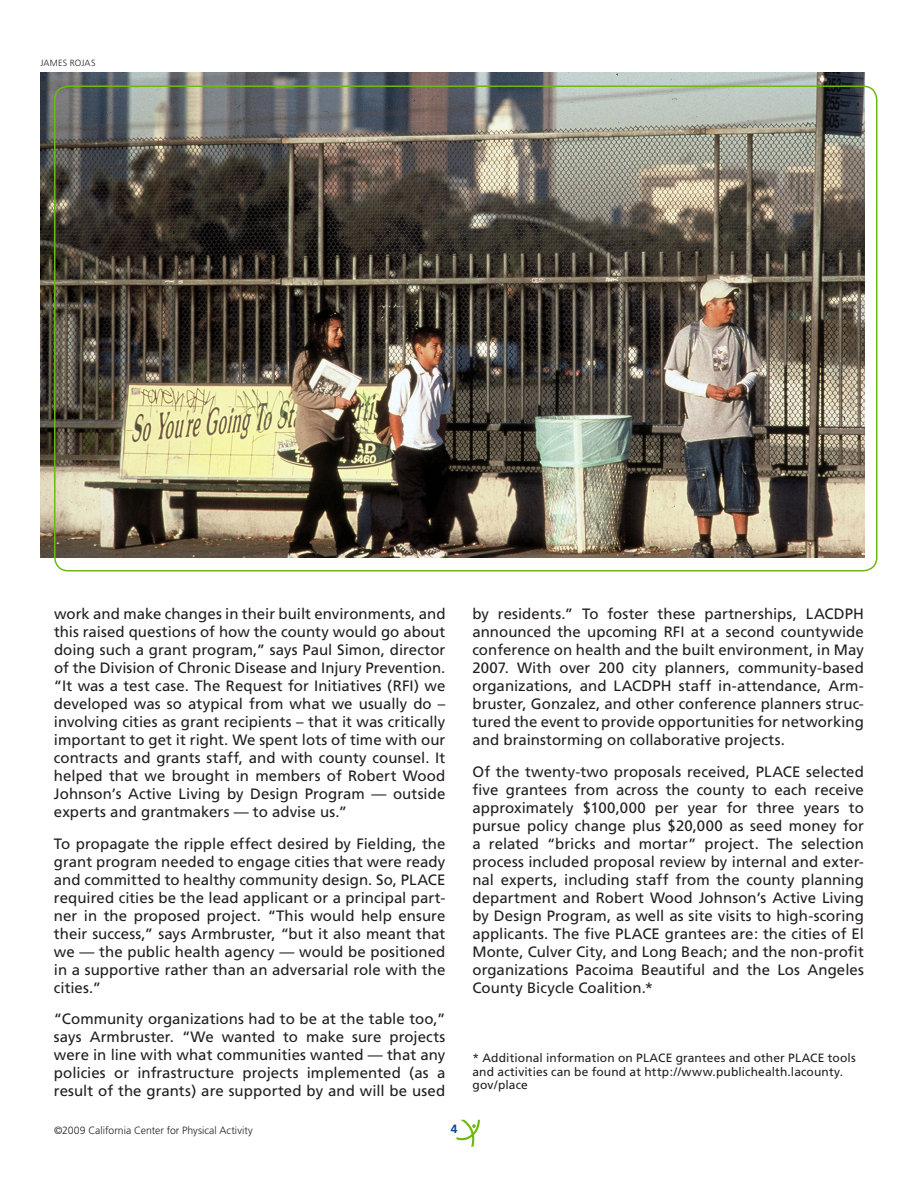
<style>
.page{position:relative;width:918px;height:1188px;background:#fff}
.page>*{position:absolute;margin:0;border:0;box-sizing:border-box;transform-origin:0 0}
.t1{font:15px/18px "Frutiger";color:#231f20;text-align:justify}
.t2{font:12px/13.5px "Frutiger";letter-spacing:.01em;color:#231f20}
.t3{font:700 12px "Frutiger";color:#044796}
.t4{font:300 10.5px "Frutiger";color:#231f20}
.t5{font:300 9px "Frutiger";color:#231f20}
</style>
<div class="page">
<svg style="left:456px;top:1120px;width:24px;height:27px"></svg>
<img style="left:40px;top:72px;width:824px;height:486px">
<p class="t5" style="left:40px;top:57px;width:51px">james rojas</p>
<p class="t1" style="left:54px;top:605px;width:393px">work and make changes in their built environments, and this raised questions of how the county would go about doing such a grant program,” says Paul Simon, director of the Division of Chronic Disease and I njury Prevention. “It was a test case. The Request for I nitiatives (RFI ) we developed was so atypical from what we usually do – involving cities as grant recipients – that it was critically important to get it right. We spent lots of time with our contracts and grants staff, and with county counsel. It helped that we brought in members of Robert Wood Johnson’s Active Living by Design Program — outside experts and grantmakers — to advise us.”</p>
<p class="t1" style="left:54px;top:834px;width:393px;text-align:left">To propagate the ripple effect desired by Fielding, the grant program needed to engage cities that were ready and committed to healthy community design. So, PLACE required cities be the lead applicant or a principal part&shy;ner in the proposed project. “This would help ensure their success,” says Armbruster, “but it also meant that we — the public health agency — would be positioned in a supportive rather than an adversarial role with the cities.”</p>
<p class="t1" style="left:54px;top:1010px;width:393px">“Community organizations had to be at the table too,” says Armbruster. “We wanted to make sure projects were in line with what communities wanted — that any policies or infrastructure projects implemented (as a result of the grants) are supported by and will be used</p>
<p class="t4" style="left:54px;top:1124px;width:200px">©2009 California Center for Physical Activity</p>
<p class="t3" style="left:451px;top:1122px;width:8px">4</p>
<p class="t1" style="left:472px;top:605px;width:344px">by residents.” To foster these partnerships, LACDP</p>
<p class="t1" style="left:853px;top:605px;width:12px">H</p>
<p class="t1" style="left:472px;top:623px;width:199px">announced the upcoming RFI</p>
<p class="t1" style="left:472px;top:623px;width:393px;text-indent:218px">at a second countywide conference on health and the built environment, in May 2007. With over 200 city planners, community-based organizations, and LACDP</p>
<p class="t1" style="left:472px;top:677px;width:393px;text-indent:188px">H staff in-attendance, Arm&shy;bruster, Gonzalez, and other conference planners struc&shy;tured the event to provide opportunities for networking and brainstorming on collaborative projects.</p>
<p class="t1" style="left:472px;top:762px;width:293px">Of the twenty-two proposals received, PLACE</p>
<p class="t1" style="left:472px;top:762px;width:393px;text-indent:334px">selected five grantees from across the county to each receive approximately $100,000 per year for three years to pursue policy change plus $20,000 as seed money for a related “bricks and mortar” project. The selection process included proposal review by internal and exter&shy;nal experts, including staff from the county planning department and Robert Wood Johnson’s Active Living by Design Program, as well as site visits to high-scoring applicants. The five PLACE</p>
<p class="t1" style="left:472px;top:924px;width:393px;text-indent:192px">grantees are: the cities of El Monte, Culver City, and Long Beach; and the non-profit organizations Pacoima Beautiful and the Los Angeles County Bicycle Coalition.*</p>
<p class="t2" style="left:472px;top:1051px;width:172px">* Additional information on PLACE</p>
<p class="t2" style="left:676px;top:1051px;width:121px">grantees and other PLACE</p>
<p class="t2" style="left:472px;top:1051px;width:385px;text-indent:355px">tools and activities can be found at http://www.publichealth.lacounty. gov/place</p>
</div>
